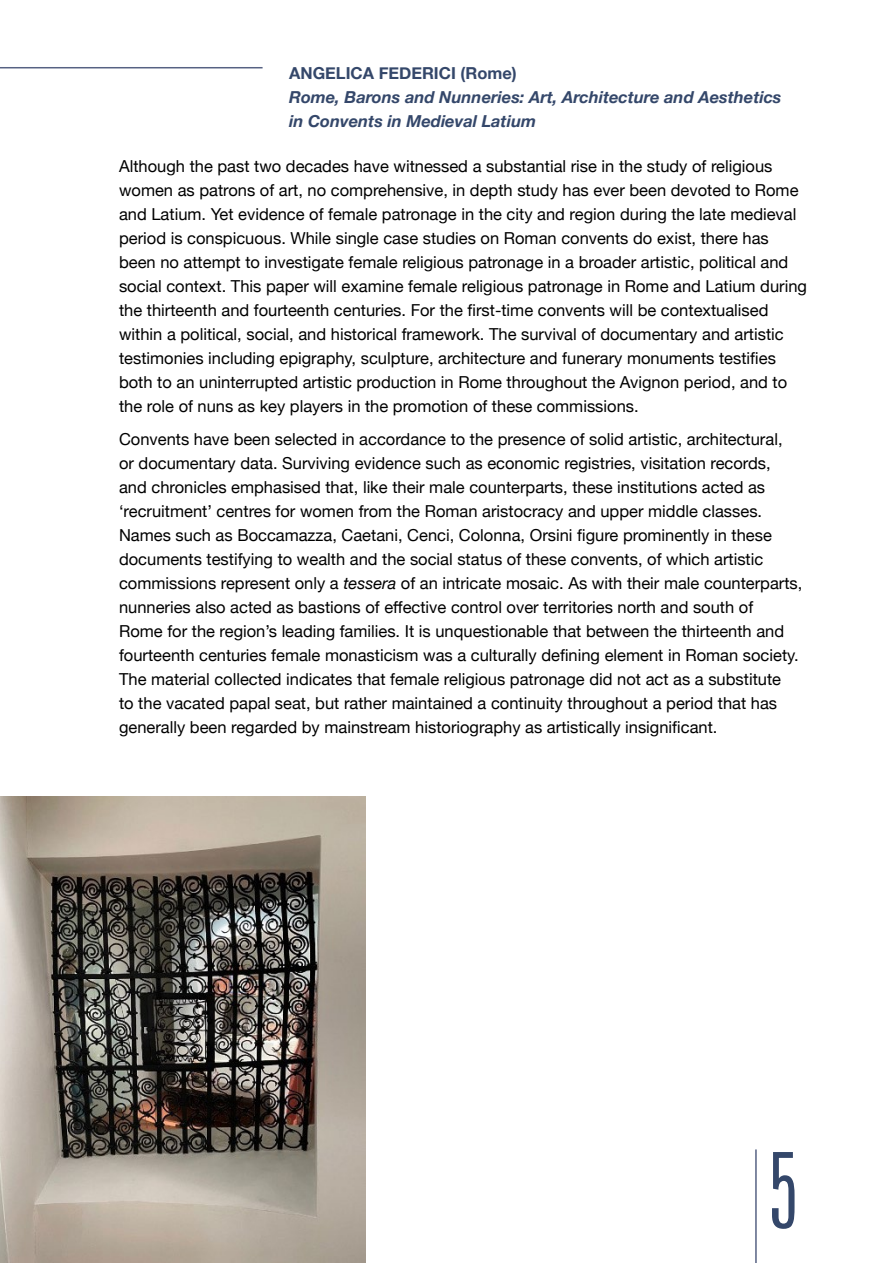
<style>
.page{position:relative;width:893px;height:1263px;background:#fff}
.page>*{position:absolute;margin:0;border:0;box-sizing:border-box;transform-origin:0 0}
.t1{font:300 88.35px "Antonio";color:#34476a}
.t2{font:16.5px/24px "Helvetica Neue";color:#000}
.t3{font:italic 700 16.5px/24px "Helvetica Neue";color:#34476a}
.t4{font:700 16.5px "Helvetica Neue";color:#34476a}
.s1{font-style:italic}
</style>
<div class="page">
<img style="left:0;top:796px;width:365px;height:467px">
<hr style="left:755px;top:1149px;width:2px;height:114px;background:#566283">
<hr style="left:0;top:67px;width:263px;height:1px;background:#566283">
<p class="t4" style="left:289px;top:60px;width:229px">ANGELICA FEDERICI (Rome)</p>
<p class="t3" style="left:289px;top:85px;width:494px">Rome, Barons and Nunneries: Art, Architecture and Aesthetics in Convents in Medieval Latium</p>
<p class="t2" style="left:119px;top:155px;width:689px">Although the past two decades have witnessed a substantial rise in the study of religious women as patrons of art, no comprehensive, in depth study has ever been devoted to Rome and Latium. Yet evidence of female patronage in the city and region during the late medieval period is conspicuous. While single case studies on Roman convents do exist, there has been no attempt to investigate female religious patronage in a broader artistic, political and social context. This paper will examine female religious patronage in Rome and Latium during the thirteenth and fourteenth centuries. For the first-time convents will be contextualised within a political, social, and historical framework. The survival of documentary and artistic testimonies including epigraphy, sculpture, architecture and funerary monuments testifies both to an uninterrupted artistic production in Rome throughout the Avignon period, and to the role of nuns as key players in the promotion of these commissions.</p>
<p class="t2" style="left:119px;top:428px;width:685px">Convents have been selected in accordance to the presence of solid artistic, architectural,<br>or documentary data. Surviving evidence such as economic registries, visitation records, and chronicles emphasised that, like their male counterparts, these institutions acted as ‘recruitment’ centres for women from the Roman aristocracy and upper middle classes.<br>Names such as Boccamazza, Caetani, Cenci, Colonna, Orsini figure prominently in these documents testifying to wealth and the social status of these convents, of which artistic commissions represent only a <span class="s1">tessera</span> of an intricate mosaic. As with their male counterparts, nunneries also acted as bastions of effective control over territories north and south of<br>Rome for the region’s leading families. It is unquestionable that between the thirteenth and fourteenth centuries female monasticism was a culturally defining element in Roman society.<br>The material collected indicates that female religious patronage did not act as a substitute<br>to the vacated papal seat, but rather maintained a continuity throughout a period that has generally been regarded by mainstream historiography as artistically insignificant.</p>
<h1 class="t1" style="left:767px;top:1127px;width:34px">5</h1>
</div>
